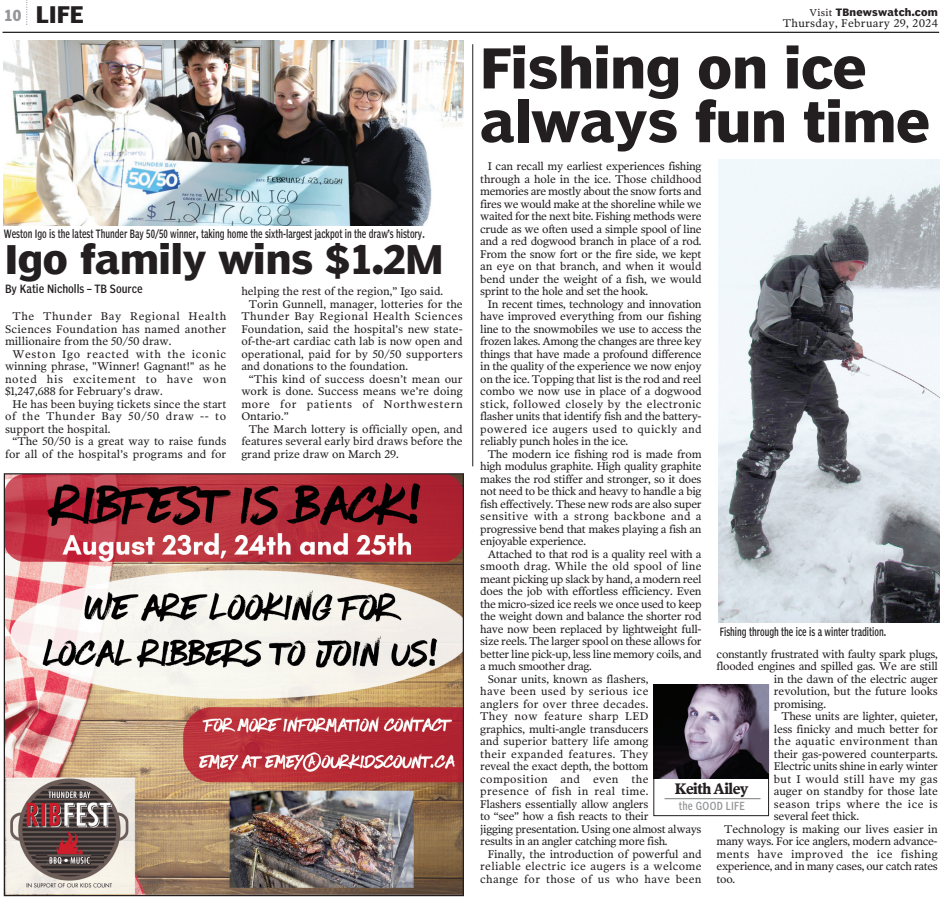
<style>
.page{position:relative;width:943px;height:900px;background:#fff}
.page>*{position:absolute;margin:0;border:0;box-sizing:border-box;transform-origin:0 0}
.t1{font:700 53.75px/53.8px "Poynter Agate";color:#231f20}
.t2{font:700 38.75px "Poynter Agate";color:#231f20}
.t3{font:700 22.5px "Poynter Agate";color:#231f20}
.t4{font:700 15px "Poynter Oldstyle Text";letter-spacing:-.04em;color:#231f20;scale:.92 1}
.t5{font:700 15px "Poynter Agate";color:#939598}
.t6{font:11.25px/12.5px "Poynter Oldstyle Text";color:#231f20;text-align:justify}
.t7{font:11.25px "Poynter Agate Comp One";color:#231f20;scale:.8 1}
.t8{font:11.25px "Poynter Oldstyle Text";letter-spacing:-.025em;color:#231f20}
.t9{font:11.25px "Poynter Oldstyle Text";letter-spacing:.03em;color:#231f20}
.t10{font:11.25px "Poynter Agate Comp One";color:#231f20}
.t11{font:11px "Poynter Agate Comp One";letter-spacing:.03em;color:#939598;scale:.92 1}
.t12{font:700 10px "Poynter Agate";letter-spacing:.03em;color:#231f20}
.s1{font-family:"Poynter Oldstyle Text";font-weight:400}
</style>
<div class="page">
<hr style="left:3px;top:32px;width:936px;height:1px;background:#231f20">
<svg style="left:26px;top:0;width:1px;height:25px"></svg>
<img style="left:6px;top:475px;width:456px;height:419px">
<div style="left:653px;top:685px;width:116px;height:131px;border:1px solid #231f20"></div>
<hr style="left:664px;top:798px;width:96px;height:1px;background:#939598">
<img style="left:653px;top:685px;width:115px;height:93px">
<img style="left:718px;top:160px;width:221px;height:462px">
<hr style="left:472px;top:44px;width:1px;height:422px;background:#231f20">
<img style="left:4px;top:40px;width:460px;height:185px">
<p class="t5" style="left:4px;top:7px;width:19px">10</p>
<p class="t3" style="left:36px;top:2px;width:49px">LIFE</p>
<p class="t7" style="left:4px;top:229px;width:528px">Weston Igo is the latest Thunder Bay 50/50 winner, taking home the sixth-largest jackpot in the draw’s history.</p>
<p class="t2" style="left:5px;top:238px;width:440px">Igo family wins $1.2M</p>
<p class="t10" style="left:5px;top:284px;width:139px">By Katie Nicholls – TB Source</p>
<p class="t6" style="left:5px;top:310px;width:223px;text-indent:7px">The Thunder Bay Regional Health Sciences Foundation has named another millionaire from the 50/50 draw.</p>
<p class="t6" style="left:5px;top:347px;width:223px;text-indent:7px">Weston Igo reacted with the iconic winning phrase, "Winner! Gagnant!" as he noted his excitement to have won $1,247,688 for February's draw.</p>
<p class="t6" style="left:5px;top:397px;width:223px;text-indent:7px">He has been buying tickets since the start of the Thunder Bay 50/50 draw -- to support the hospital.</p>
<p class="t6" style="left:5px;top:435px;width:223px;text-align:right">“The 50/50 is a great way to raise funds for all of the hospital’s programs and for</p>
<p class="t6" style="left:241px;top:285px;width:203px">helping the rest of the region,” Igo said.</p>
<p class="t6" style="left:241px;top:297px;width:223px;text-indent:7px">Torin Gunnell, manager, lotteries for the Thunder Bay Regional Health Sciences Foundation, said the hospital’s new state&shy;of-the-art cardiac cath lab is now open and operational, paid for by 50/50 supporters and donations to the foundation.</p>
<p class="t6" style="left:241px;top:372px;width:223px;text-indent:7px">“This kind of success doesn’t mean our work is done. Success means we’re doing more for patients of Northwestern Ontario.”</p>
<p class="t6" style="left:241px;top:422px;width:223px;text-indent:7px">The March lottery is officially open, and features several early bird draws before the grand prize draw on March 29.</p>
<p class="t12" style="left:810px;top:6px;width:130px"><span class="s1">Visit</span> TBnewswatch.com</p>
<p class="t9" style="left:783px;top:17px;width:157px">Thursday, February 29, 2024</p>
<p class="t1" style="left:480px;top:43px;width:451px">Fishing on ice always fun time</p>
<p class="t6" style="left:480px;top:160px;width:223px;text-indent:7px">I can recall my earliest experiences fishing through a hole in the ice. Those childhood memories are mostly about the snow forts and fires we would make at the shoreline while we waited for the next bite. Fishing methods were crude as we often used a simple spool of line and a red dogwood branch in place of a rod.<br>From the snow fort or the fire side, we kept an eye on that branch, and when it would bend under the weight of a fish, we would sprint to the hole and set the hook.</p>
<p class="t6" style="left:480px;top:297px;width:223px;text-indent:7px">In recent times, technology and innovation have improved everything from our fishing line to the snowmobiles we use to access the frozen lakes. Among the changes are three key things that have made a profound difference in the quality of the experience we now enjoy on the ice. Topping that list is the rod and reel combo we now use in place of a dogwood stick, followed closely by the electronic flasher units that identify fish and the battery&shy;powered ice augers used to quickly and reliably punch holes in the ice.</p>
<p class="t6" style="left:480px;top:447px;width:223px;text-indent:7px">The modern ice fishing rod is made from high modulus graphite. High quality graphite makes the rod stiffer and stronger, so it does not need to be thick and heavy to handle a big fish effectively. These new rods are also super sensitive with a strong backbone and a progressive bend that makes playing a fish an enjoyable experience.</p>
<p class="t6" style="left:480px;top:547px;width:223px;text-indent:7px">Attached to that rod is a quality reel with a smooth drag. While the old spool of line meant picking up slack by hand, a modern reel does the job with effortless efficiency. Even the micro-sized ice reels we once used to keep the weight down and balance the shorter rod have now been replaced by lightweight full&shy;size reels. The larger spool on these allows for better line pick-up, less line memory coils, and a much smoother drag.</p>
<p class="t6" style="left:480px;top:672px;width:223px;text-align:left;text-indent:7px">Sonar units, known as flashers,<br>have been used by serious ice<br>anglers for over three decades.<br>They now feature sharp LED<br>graphics, multi-angle transducers<br>and superior battery life among<br>their expanded features. They<br>reveal the exact depth, the bottom composition and even the<br>presence of fish in real time.<br>Flashers essentially allow anglers<br>to “see” how a fish reacts to their<br>jigging presentation. Using one almost always results in an angler catching more fish.</p>
<p class="t6" style="left:480px;top:847px;width:223px;text-indent:7px">Finally, the introduction of powerful and reliable electric ice augers is a welcome change for those of us who have been</p>
<p class="t7" style="left:720px;top:627px;width:209px">Fishing through the ice is a winter tradition.</p>
<p class="t8" style="left:716px;top:647px;width:223px">constantly frustrated with faulty spark plugs,</p>
<p class="t8" style="left:716px;top:659px;width:223px">flooded engines and spilled gas. We are still</p>
<p class="t8" style="left:774px;top:672px;width:166px">in the dawn of the electric auger</p>
<p class="t6" style="left:774px;top:685px;width:166px">revolution, but the future looks</p>
<p class="t8" style="left:774px;top:697px;width:54px">promising.</p>
<p class="t6" style="left:774px;top:710px;width:166px;text-indent:7px">These units are lighter, quieter, less finicky and much better for the aquatic environment than their gas-powered counterparts.<br>Electric units shine in early winter but I would still have my gas auger on standby for those late season trips where the ice is several feet thick.</p>
<p class="t6" style="left:716px;top:822px;width:223px;text-indent:7px">Technology is making our lives easier in many ways. For ice anglers, modern advance&shy;ments have improved the ice fishing experience, and in many cases, our catch rates too.</p>
<p class="t4" style="left:675px;top:780px;width:82px">Keith Ailey</p>
<p class="t11" style="left:679px;top:802px;width:73px">the GOOD LIFE</p>
</div>
